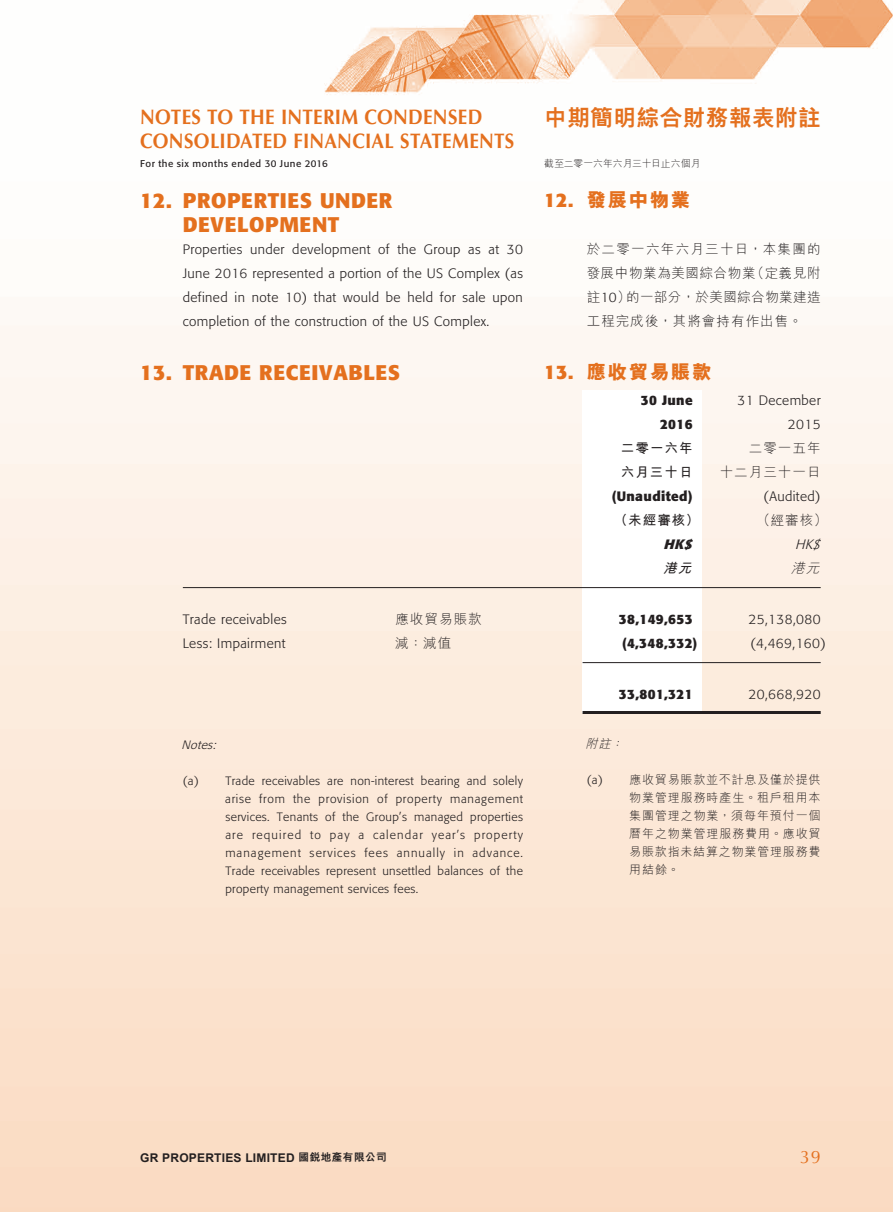
<style>
.page{position:relative;width:893px;height:1212px;background:#fff}
.page>*{position:absolute;margin:0;border:0;box-sizing:border-box;transform-origin:0 0}
.t1{font:800 22.5px "M Hei HK";letter-spacing:.025em;color:#e4701e}
.t2{font:700 21px/24px "Optima LT Std";letter-spacing:.015em;color:#e4701e;scale:.9 1}
.t3{font:700 21px/24px "Formata";letter-spacing:.03em;color:#e4701e;text-align:center}
.t4{font:800 19.5px "M Hei HK";letter-spacing:.08em;color:#e4701e}
.t5{font:18px "Optima LT Std";color:#e4701e}
.t6{font:300 13.5px/24px "Formata";letter-spacing:.03em;color:#231f20;text-align:justify}
.t7{font:300 13.5px/24px "M Hei HK";letter-spacing:.08em;color:#231f20;text-align:justify}
.t8{font:700 13.5px "Formata";letter-spacing:.03em;color:#231f20}
.t9{font:700 13.5px "M Hei HK";letter-spacing:.08em;color:#231f20}
.t10{font:italic 700 13.5px "Formata";color:#231f20}
.t11{font:italic 300 13.5px "Formata";color:#231f20}
.t12{font:italic 700 13.5px "M Hei HK";color:#231f20}
.t13{font:italic 300 13.5px "M Hei HK";color:#231f20}
.t14{font:300 12px/18px "Formata";letter-spacing:.03em;color:#231f20;text-align:justify}
.t15{font:300 12px/18px "M Hei HK";letter-spacing:.075em;color:#231f20;text-align:justify}
.t16{font:700 12px "Arial";letter-spacing:.02em;color:#231f20}
.t17{font:italic 300 12px "Formata";color:#231f20}
.t18{font:italic 300 12px "M Hei HK";color:#231f20}
.t19{font:9.75px "Formata";letter-spacing:.05em;color:#231f20}
.t20{font:300 9.75px "M Hei HK";color:#231f20}
.s1{font-family:"Formata";font-weight:700}
.s2{font-family:"Formata"}
.s3{font-family:"M Hei HK";font-weight:800;font-size:10.5px}
</style>
<div class="page">
<img style="left:0;top:0;width:893px;height:1212px">
<div style="left:583px;top:390px;width:119px;height:323px;background:#fff"></div>
<hr style="left:183px;top:587px;width:638px;height:1px;background:#231f20">
<hr style="left:583px;top:662px;width:238px;height:1px;background:#231f20">
<hr style="left:583px;top:711px;width:238px;height:3px;background:#231f20">
<h2 class="t2" style="left:140px;top:105px;width:417px">NOTES TO THE INTERIM CONDENSED<br>CONSOLIDATED FINANCIAL STATEMENTS</h2>
<h1 class="t1" style="left:544px;top:106px;width:278px">中期簡明綜合財務報表附註</h1>
<p class="t19" style="left:140px;top:158px;width:189px">For the six months ended 30 June 2016</p>
<p class="t20" style="left:544px;top:157px;width:158px">截至二零一六年六月三十日止六個月</p>
<h2 class="t3" style="left:140px;top:188px;width:254px">12. PROPERTIES UNDER<br>DEVELOPMENT</h2>
<p class="t6" style="left:183px;top:237px;width:342px">Properties under development of the Group as at 30<br>June 2016 represented a portion of the US Complex (as defined in note 10) that would be held for sale upon completion of the construction of the US Complex.</p>
<h2 class="t3" style="left:140px;top:361px;width:261px">13. TRADE RECEIVABLES</h2>
<p class="t8" style="left:641px;top:392px;width:53px">30 June</p>
<p class="t6" style="left:738px;top:388px;width:85px">31 December</p>
<p class="t8" style="left:660px;top:416px;width:34px">2016</p>
<p class="t6" style="left:788px;top:412px;width:34px">2015</p>
<p class="t9" style="left:621px;top:438px;width:73px">二零一六年</p>
<p class="t7" style="left:749px;top:435px;width:73px">二零一五年</p>
<p class="t9" style="left:621px;top:462px;width:73px">六月三十日</p>
<p class="t7" style="left:720px;top:459px;width:102px">十二月三十一日</p>
<p class="t8" style="left:612px;top:488px;width:82px">(Unaudited)</p>
<p class="t6" style="left:764px;top:484px;width:58px">(Audited)</p>
<p class="t9" style="left:614px;top:510px;width:86px">（未經審核）</p>
<p class="t7" style="left:757px;top:507px;width:72px">（經審核）</p>
<p class="t10" style="left:664px;top:536px;width:34px">HK$</p>
<p class="t11" style="left:795px;top:536px;width:30px">HK$</p>
<p class="t12" style="left:663px;top:558px;width:34px">港元</p>
<p class="t13" style="left:791px;top:558px;width:34px">港元</p>
<p class="t6" style="left:183px;top:607px;width:106px">Trade receivables</p>
<p class="t7" style="left:395px;top:606px;width:88px">應收貿易賬款</p>
<p class="t8" style="left:619px;top:611px;width:75px">38,149,653</p>
<p class="t6" style="left:748px;top:607px;width:74px">25,138,080</p>
<p class="t6" style="left:183px;top:631px;width:104px">Less: Impairment</p>
<p class="t7" style="left:395px;top:630px;width:57px">減：減值</p>
<p class="t8" style="left:622px;top:635px;width:77px">(4,348,332)</p>
<p class="t6" style="left:750px;top:631px;width:77px">(4,469,160)</p>
<p class="t8" style="left:619px;top:686px;width:75px">33,801,321</p>
<p class="t6" style="left:748px;top:682px;width:74px">20,668,920</p>
<p class="t17" style="left:182px;top:737px;width:39px">Notes:</p>
<p class="t14" style="left:225px;top:771px;width:299px;text-indent:-42px">(a) Trade receivables are non-interest bearing and solely arise from the provision of property management services. Tenants of the Group’s managed properties are required to pay a calendar year’s property management services fees annually in advance.<br>Trade receivables represent unsettled balances of the property management services fees.</p>
<h3 class="t4" style="left:544px;top:187px;width:148px"><span class="s1">12.</span> 發展中物業</h3>
<p class="t7" style="left:587px;top:236px;width:235px">於二零一六年六月三十日，本集團的發展中物業為美國綜合物業（定義見附註<span class="s2">10</span>）的一部分，於美國綜合物業建造工程完成後，其將會持有作出售。</p>
<h3 class="t4" style="left:544px;top:359px;width:169px"><span class="s1">13.</span> 應收貿易賬款</h3>
<p class="t18" style="left:586px;top:735px;width:43px">附註：</p>
<p class="t15" style="left:629px;top:770px;width:193px;text-indent:-42px"><span class="s2">(a)</span> 應收貿易賬款並不計息及僅於提供物業管理服務時產生。租戶租用本集團管理之物業，須每年預付一個曆年之物業管理服務費用。應收貿易賬款指未結算之物業管理服務費用結餘。</p>
<p class="t16" style="left:140px;top:1150px;width:248px">GR PROPERTIES LIMITED <span class="s3">國銳地產有限公司</span></p>
<h3 class="t5" style="left:800px;top:1146px;width:22px">39</h3>
</div>
